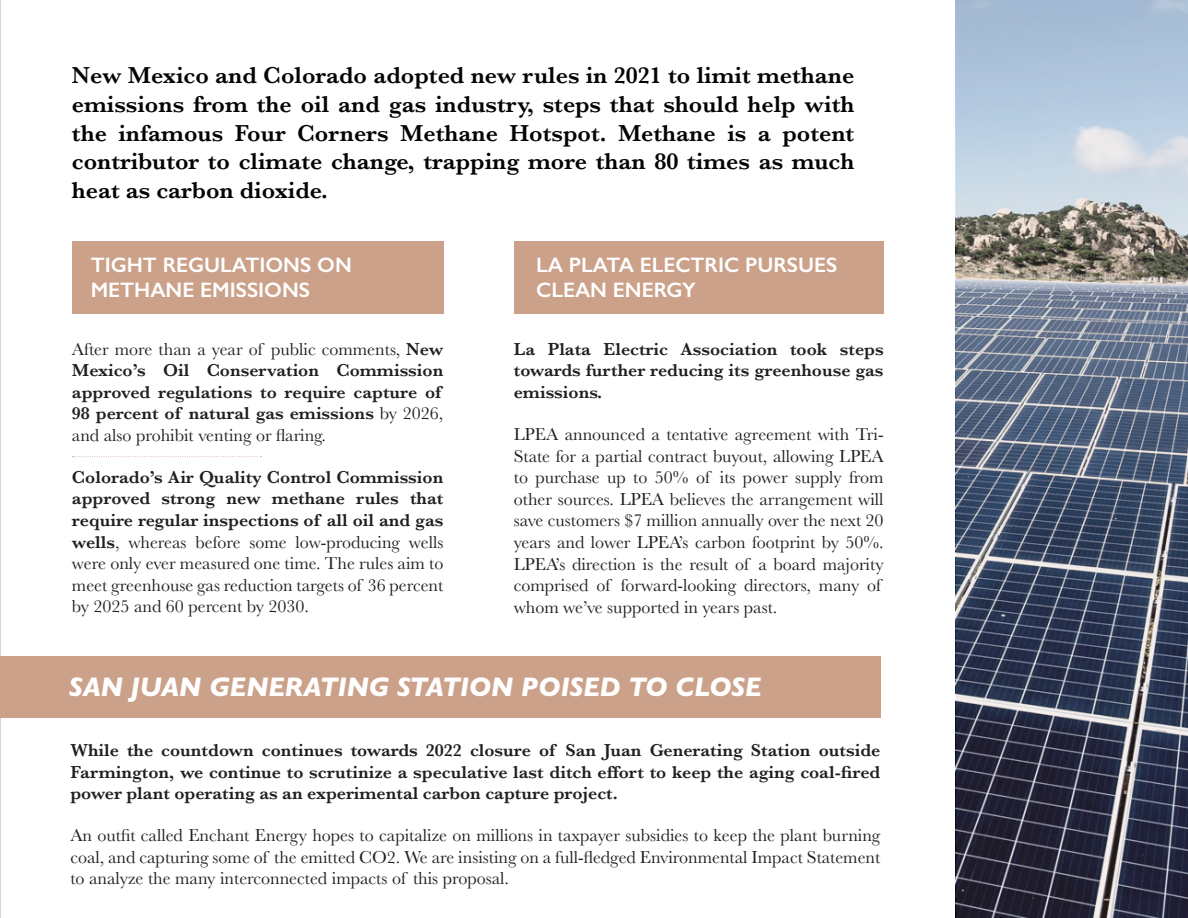
<style>
.page{position:relative;width:1188px;height:918px;background:#fff}
.page>*{position:absolute;margin:0;border:0;box-sizing:border-box;transform-origin:0 0}
.t1{font:italic 800 27px "Gill Sans Nova";color:#fff}
.t2{font:600 24px/28.8px "Baskerville";color:#040503;text-align:justify}
.t3{font:600 21px/25.2px "Gill Sans";color:#fff}
.t4{font:18px/21.6px "Baskerville";color:#231f20;text-align:justify}
.t5{font:600 18px/21.6px "Baskerville";color:#231f20;text-align:justify}
.s1{font-weight:400}
.s2{font-weight:600}
</style>
<div class="page">
<img style="left:0;top:0;width:1px;height:918px">
<div style="left:72px;top:241px;width:371px;height:73px;background:#cca189"></div>
<svg style="left:72px;top:456px;width:190px;height:1px"></svg>
<div style="left:514px;top:241px;width:370px;height:73px;background:#cca189"></div>
<div style="left:0;top:657px;width:880px;height:61px;background:#cca189"></div>
<svg style="left:956px;top:0;width:232px;height:918px;background:#6c7587"></svg>
<p class="t2" style="left:72px;top:61px;width:784px">New Mexico and Colorado adopted new rules in 2021 to limit methane emissions from the oil and gas industry, steps that should help with the infamous Four Corners Methane Hotspot. Methane is a potent contributor to climate change, trapping more than 80 times as much heat as carbon dioxide.</p>
<p class="t3" style="left:91px;top:252px;width:263px">TIGHT REGULATIONS ON<br>METHANE EMISSIONS</p>
<p class="t5" style="left:72px;top:338px;width:373px"><span class="s1">After more than a year of public comments,</span> New Mexico’s Oil Conservation Commission approved regulations to require capture of 98 percent of natural gas emissions <span class="s1">by 2026, and also prohibit venting or flaring.</span></p>
<p class="t4" style="left:72px;top:467px;width:373px"><span class="s2">Colorado’s Air Quality Control Commission approved strong new methane rules that require regular inspections of all oil and gas wells</span>, whereas before some low-producing wells were only ever measured one time. The rules aim to meet greenhouse gas reduction targets of 36 percent by 2025 and 60 percent by 2030.</p>
<p class="t3" style="left:536px;top:252px;width:303px">LA PLATA ELECTRIC PURSUES<br>CLEAN ENERGY</p>
<p class="t5" style="left:514px;top:338px;width:371px">La Plata Electric Association took steps towards further reducing its greenhouse gas emissions.</p>
<p class="t4" style="left:514px;top:424px;width:371px;text-align:left">LPEA announced a tentative agreement with Tri-State for a partial contract buyout, allowing LPEA to purchase up to 50% of its power supply from other sources. LPEA believes the arrangement will save customers $7 million annually over the next 20 years and lower LPEA’s carbon footprint by 50%.<br>LPEA’s direction is the result of a board majority comprised of forward-looking directors, many of whom we’ve supported in years past.</p>
<h1 class="t1" style="left:69px;top:677px;width:694px">SAN JUAN GENERATING STATION POISED TO CLOSE</h1>
<p class="t5" style="left:70px;top:739px;width:812px">While the countdown continues towards 2022 closure of San Juan Generating Station outside Farmington, we continue to scrutinize a speculative last ditch effort to keep the aging coal-fired power plant operating as an experimental carbon capture project.</p>
<p class="t4" style="left:70px;top:825px;width:812px">An outfit called Enchant Energy hopes to capitalize on millions in taxpayer subsidies to keep the plant burning coal, and capturing some of the emitted CO2. We are insisting on a full-fledged Environmental Impact Statement to analyze the many interconnected impacts of this proposal.</p>
</div>
